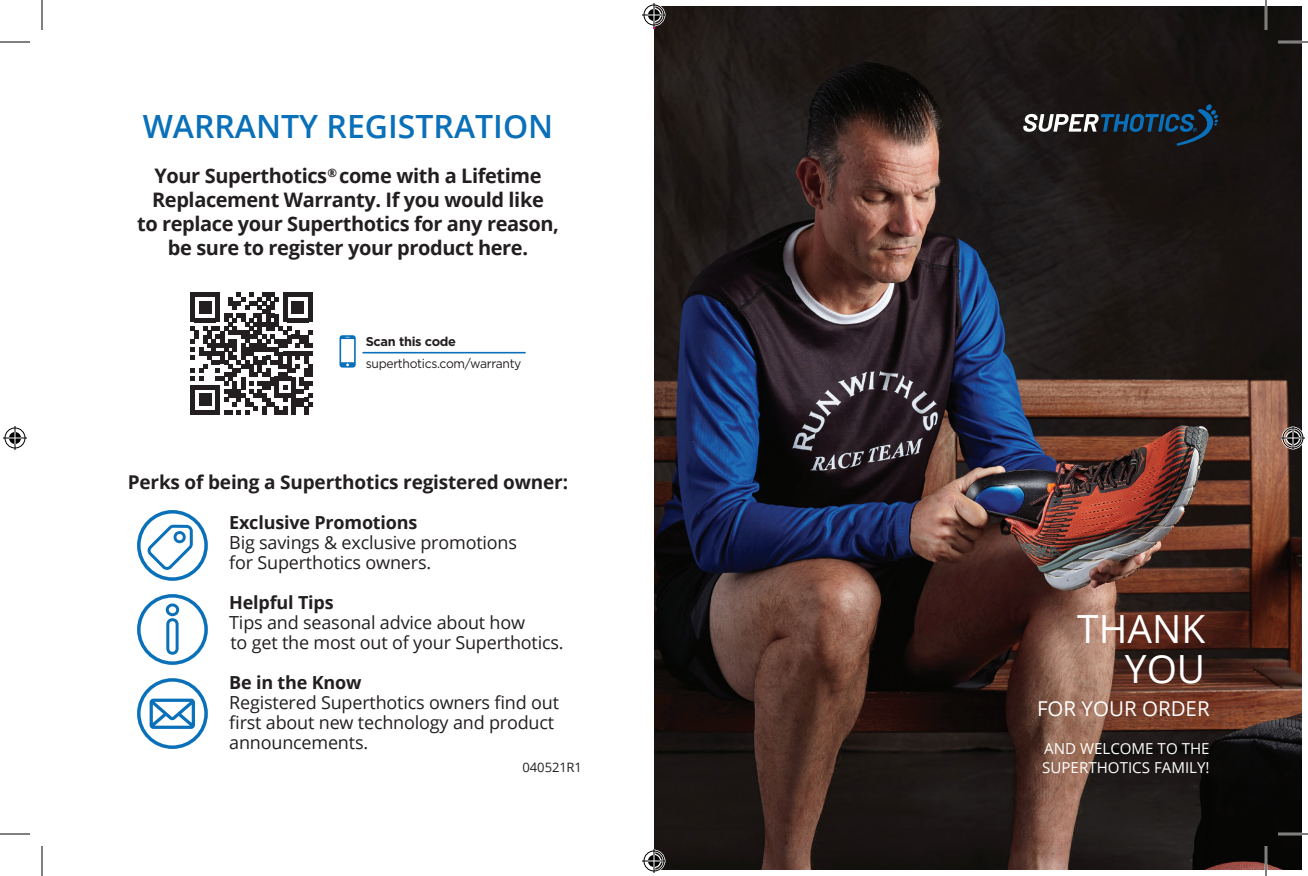
<style>
.page{position:relative;width:1308px;height:876px;background:#fff}
.page>*{position:absolute;margin:0;border:0;box-sizing:border-box;transform-origin:0 0}
.t1{font:38.8px/39.8px "Open Sans";color:#fff;text-align:right}
.t2{font:600 32px "Open Sans";color:#0970b9}
.t3{font:20.6px "Open Sans";color:#fff}
.t4{font:700 20px/24px "Open Sans";letter-spacing:-.02em;color:#231f20;text-align:center}
.t5{font:700 19px "Open Sans";letter-spacing:-.01em;color:#231f20}
.t6{font:18px/20px "Open Sans";letter-spacing:-.01em;color:#231f20}
.t7{font:700 18px "Open Sans";letter-spacing:-.01em;color:#231f20}
.t8{font:15.2px/19.4px "Open Sans";color:#fff}
.t9{font:13px "Open Sans";color:#231f20}
.t10{font:12.8px "Gotham";letter-spacing:-.025em;color:#231f20;scale:.95 1}
.t11{font:700 12.8px "Gotham";letter-spacing:-.025em;color:#231f20}
</style>
<div class="page">
<img style="left:654px;top:6px;width:648px;height:864px">
<svg style="left:137px;top:678px;width:71px;height:71px"></svg>
<svg style="left:137px;top:594px;width:71px;height:71px"></svg>
<svg style="left:137px;top:510px;width:71px;height:71px"></svg>
<svg style="left:1023px;top:104px;width:195px;height:42px;background:#2a343d"></svg>
<hr style="left:363px;top:352px;width:162px;height:1px;background:#0970b9">
<svg style="left:340px;top:335px;width:16px;height:33px"></svg>
<svg style="left:190px;top:293px;width:122px;height:122px"></svg>
<hr style="left:1278px;top:41px;width:30px;height:2px;background:#fff">
<hr style="left:1278px;top:833px;width:30px;height:2px;background:#fff">
<hr style="left:1265px;top:0;width:2px;height:30px;background:#fff">
<hr style="left:1265px;top:846px;width:2px;height:30px;background:#fff">
<hr style="left:0;top:42px;width:30px;height:1px;background:#000">
<hr style="left:1278px;top:42px;width:30px;height:1px;background:#000">
<hr style="left:0;top:834px;width:30px;height:1px;background:#000">
<hr style="left:1278px;top:834px;width:30px;height:1px;background:#000">
<hr style="left:42px;top:0;width:1px;height:30px;background:#000">
<hr style="left:42px;top:846px;width:1px;height:30px;background:#000">
<hr style="left:1266px;top:0;width:1px;height:30px;background:#000">
<hr style="left:1266px;top:846px;width:1px;height:30px;background:#000">
<svg style="left:642px;top:3px;width:24px;height:26px"></svg>
<svg style="left:642px;top:849px;width:24px;height:24px"></svg>
<svg style="left:3px;top:426px;width:24px;height:24px"></svg>
<svg style="left:1281px;top:426px;width:24px;height:24px"></svg>
<h2 class="t2" style="left:143px;top:105px;width:412px">WARRANTY REGISTRATION</h2>
<p class="t4" style="left:137px;top:164px;width:423px">Your Superthotics<sup>®</sup> come with a Lifetime Replacement Warranty. If you would like<br>to replace your Superthotics for any reason, be sure to register your product here.</p>
<p class="t11" style="left:366px;top:334px;width:92px">Scan this code</p>
<p class="t10" style="left:366px;top:356px;width:165px">superthotics.com/warranty</p>
<p class="t5" style="left:128px;top:469px;width:442px">Perks of being a Superthotics registered owner:</p>
<p class="t7" style="left:229px;top:510px;width:190px">Exclusive Promotions</p>
<p class="t6" style="left:229px;top:532px;width:289px">Big savings &amp; exclusive promotions for Superthotics owners.</p>
<p class="t7" style="left:229px;top:590px;width:106px">Helpful Tips</p>
<p class="t6" style="left:229px;top:612px;width:336px">Tips and seasonal advice about how<br>to get the most out of your Superthotics.</p>
<p class="t7" style="left:229px;top:670px;width:134px">Be in the Know</p>
<p class="t6" style="left:229px;top:692px;width:331px">Registered Superthotics owners find out first about new technology and product announcements.</p>
<p class="t9" style="left:522px;top:758px;width:61px">040521R1</p>
<h1 class="t1" style="left:1077px;top:608px;width:129px">THANK<br>YOU</h1>
<p class="t3" style="left:1037px;top:695px;width:174px">FOR YOUR ORDER</p>
<p class="t8" style="left:1042px;top:738px;width:169px">AND WELCOME TO THE<br>SUPERTHOTICS FAMILY!</p>
</div>
